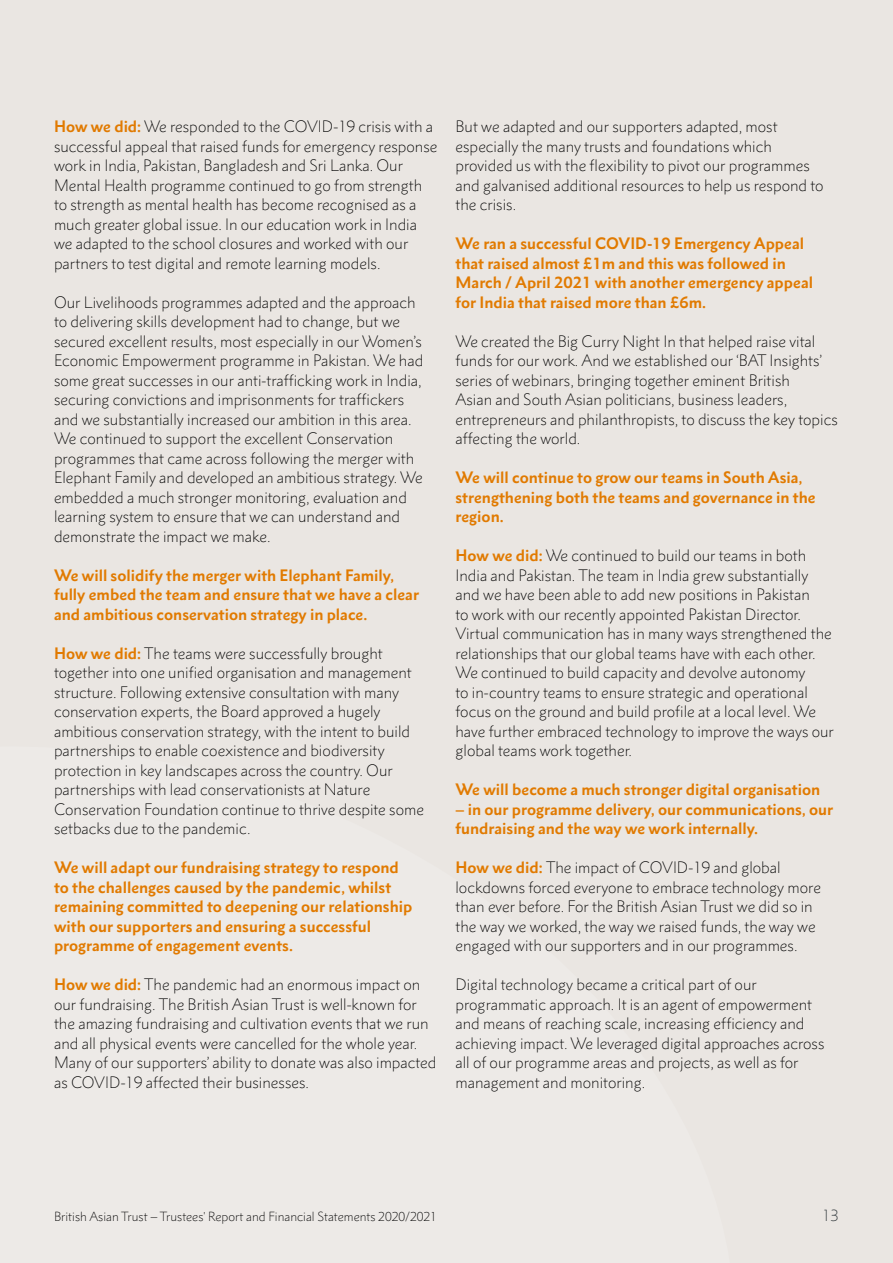
<style>
.page{position:relative;width:893px;height:1263px;background:#eae6e2}
.page>*{position:absolute;margin:0;border:0;box-sizing:border-box;transform-origin:0 0}
.BULLETS{font:300 15px/19.5px "Metro Nova Pro";color:#000}
.Priorities_point_-_m{font:700 15px/19.5px "Metro Nova Pro";color:#e17a00}
.t1{font:300 15px "Metro Nova Pro";color:#2d3538}
.t2{font:300 12px "Metro Nova Pro";color:#000}
.s1{font-weight:700;color:#e17a00}
</style>
<div class="page">
<p class="BULLETS" style="left:54px;top:117px;width:385px"><span class="s1">How we did:</span> We responded to the COVID-19 crisis with a successful appeal that raised funds for emergency response work in India, Pakistan, Bangladesh and Sri Lanka. Our Mental Health programme continued to go from strength to strength as mental health has become recognised as a much greater global issue. In our education work in India we adapted to the school closures and worked with our partners to test digital and remote learning models.</p>
<p class="BULLETS" style="left:54px;top:292px;width:371px">Our Livelihoods programmes adapted and the approach to delivering skills development had to change, but we secured excellent results, most especially in our Women’s Economic Empowerment programme in Pakistan. We had some great successes in our anti-trafficking work in India, securing convictions and imprisonments for traffickers and we substantially increased our ambition in this area.<br>We continued to support the excellent Conservation programmes that came across following the merger with Elephant Family and developed an ambitious strategy. We embedded a much stronger monitoring, evaluation and learning system to ensure that we can understand and demonstrate the impact we make.</p>
<p class="Priorities_point_-_m" style="left:54px;top:565px;width:367px">We will solidify the merger with Elephant Family, fully embed the team and ensure that we have a clear and ambitious conservation strategy in place.</p>
<p class="BULLETS" style="left:54px;top:643px;width:371px"><span class="s1">How we did:</span> The teams were successfully brought together into one unified organisation and management structure. Following extensive consultation with many conservation experts, the Board approved a hugely ambitious conservation strategy, with the intent to build partnerships to enable coexistence and biodiversity protection in key landscapes across the country. Our partnerships with lead conservationists at Nature Conservation Foundation continue to thrive despite some setbacks due to the pandemic.</p>
<p class="Priorities_point_-_m" style="left:54px;top:857px;width:360px">We will adapt our fundraising strategy to respond to the challenges caused by the pandemic, whilst remaining committed to deepening our relationship with our supporters and ensuring a successful programme of engagement events.</p>
<p class="BULLETS" style="left:54px;top:975px;width:384px"><span class="s1">How we did:</span> The pandemic had an enormous impact on our fundraising. The British Asian Trust is well-known for the amazing fundraising and cultivation events that we run and all physical events were cancelled for the whole year.<br>Many of our supporters’ ability to donate was also impacted as COVID-19 affected their businesses.</p>
<p class="BULLETS" style="left:455px;top:117px;width:370px">But we adapted and our supporters adapted, most especially the many trusts and foundations which provided us with the flexibility to pivot our programmes and galvanised additional resources to help us respond to the crisis.</p>
<p class="Priorities_point_-_m" style="left:455px;top:233px;width:359px">We ran a successful COVID-19 Emergency Appeal that raised almost £1m and this was followed in March / April 2021 with another emergency appeal for India that raised more than £6m.</p>
<p class="BULLETS" style="left:455px;top:331px;width:384px">We created the Big Curry Night In that helped raise vital funds for our work. And we established our ‘BAT Insights’ series of webinars, bringing together eminent British<br>Asian and South Asian politicians, business leaders, entrepreneurs and philanthropists, to discuss the key topics affecting the world.</p>
<p class="Priorities_point_-_m" style="left:455px;top:467px;width:362px">We will continue to grow our teams in South Asia, strengthening both the teams and governance in the region.</p>
<p class="BULLETS" style="left:455px;top:546px;width:380px"><span class="s1">How we did:</span> We continued to build our teams in both India and Pakistan. The team in India grew substantially and we have been able to add new positions in Pakistan<br>to work with our recently appointed Pakistan Director.<br>Virtual communication has in many ways strengthened the relationships that our global teams have with each other.<br>We continued to build capacity and devolve autonomy<br>to in-country teams to ensure strategic and operational focus on the ground and build profile at a local level. We have further embraced technology to improve the ways our global teams work together.</p>
<p class="Priorities_point_-_m" style="left:455px;top:779px;width:366px">We will become a much stronger digital organisation</p>
<p class="Priorities_point_-_m" style="left:455px;top:799px;width:379px">– in our programme delivery, our communications, our fundraising and the way we work internally.</p>
<p class="BULLETS" style="left:455px;top:858px;width:367px"><span class="s1">How we did:</span> The impact of COVID-19 and global lockdowns forced everyone to embrace technology more than ever before. For the British Asian Trust we did so in the way we worked, the way we raised funds, the way we engaged with our supporters and in our programmes.</p>
<p class="BULLETS" style="left:455px;top:975px;width:371px">Digital technology became a critical part of our programmatic approach. It is an agent of empowerment and means of reaching scale, increasing efficiency and achieving impact. We leveraged digital approaches across all of our programme areas and projects, as well as for management and monitoring.</p>
<p class="t2" style="left:54px;top:1209px;width:384px">British Asian Trust – Trustees' Report and Financial Statements 2020/2021</p>
<p class="t1" style="left:822px;top:1206px;width:18px">13</p>
</div>
